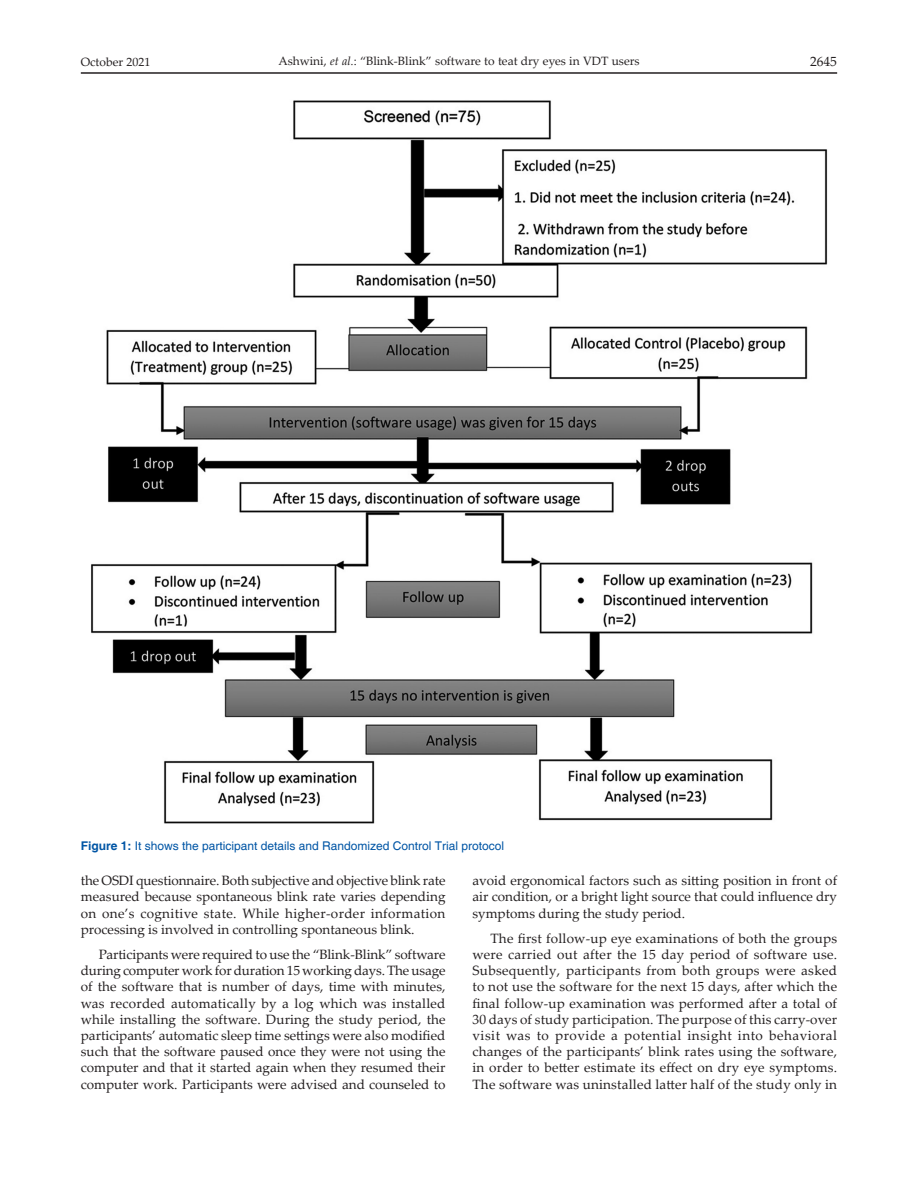
<style>
.page{position:relative;width:918px;height:1188px;background:#fff}
.page>*{position:absolute;margin:0;border:0;box-sizing:border-box;transform-origin:0 0}
.TX{font:13.5px/16.2px "Palatino Linotype";color:#231f20;text-align:justify}
.RH_1{font:13.5px "Palatino Linotype";color:#231f20}
.RH_1-2{font:12px "Palatino Linotype";color:#231f20}
.FGC{font:12px "Helvetica";color:#0155a5}
.s1{font-style:italic}
.s2{font-weight:700}
</style>
<div class="page">
<hr style="left:81px;top:72px;width:756px;height:2px;background:#231f20">
<img style="left:91px;top:100px;width:737px;height:724px">
<p class="RH_1-2" style="left:81px;top:54px;width:71px">October 2021</p>
<p class="RH_1-2" style="left:278px;top:53px;width:363px">Ashwini, <span class="s1">et al.</span>: “Blink‑Blink” software to teat dry eyes in VDT users</p>
<p class="RH_1" style="left:810px;top:52px;width:28px">2645</p>
<p class="FGC" style="left:81px;top:839px;width:425px"><span class="s2">Figure 1:</span> It shows the participant details and Randomized Control Trial protocol</p>
<p class="TX" style="left:81px;top:872px;width:366px">the OSDI questionnaire. Both subjective and objective blink rate measured because spontaneous blink rate varies depending on one’s cognitive state. While higher‑order information processing is involved in controlling spontaneous blink.</p>
<p class="TX" style="left:81px;top:946px;width:366px;text-indent:18px">Participants were required to use the “Blink‑Blink” software during computer work for duration 15 working days. The usage of the software that is number of days, time with minutes, was recorded automatically by a log which was installed while installing the software. During the study period, the participants’ automatic sleep time settings were also modified such that the software paused once they were not using the computer and that it started again when they resumed their computer work. Participants were advised and counseled to</p>
<p class="TX" style="left:472px;top:872px;width:366px">avoid ergonomical factors such as sitting position in front of air condition, or a bright light source that could influence dry symptoms during the study period.</p>
<p class="TX" style="left:472px;top:929px;width:366px;text-indent:18px">The first follow‑up eye examinations of both the groups were carried out after the 15 day period of software use.<br>Subsequently, participants from both groups were asked to not use the software for the next 15 days, after which the final follow‑up examination was performed after a total of 30 days of study participation. The purpose of this carry‑over visit was to provide a potential insight into behavioral changes of the participants’ blink rates using the software, in order to better estimate its effect on dry eye symptoms.<br>The software was uninstalled latter half of the study only in</p>
</div>
